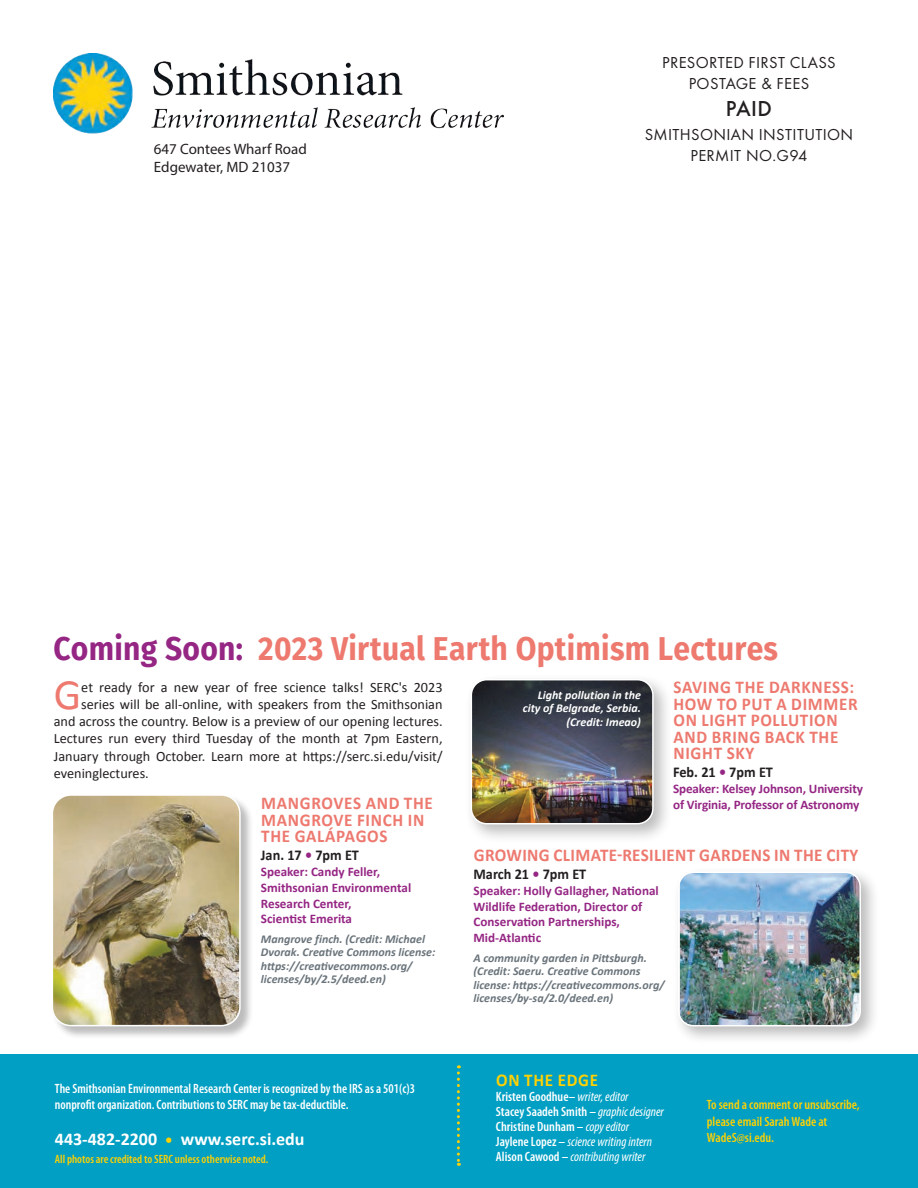
<style>
.page{position:relative;width:918px;height:1188px;background:#fff}
.page>*{position:absolute;margin:0;border:0;box-sizing:border-box;transform-origin:0 0}
.t1{font:43.65px "Calibri";color:#ed796f}
.t2{font:700 33px "Fira Sans";letter-spacing:.01em;color:#ed796f;scale:.91 1}
.t3{font:500 22.5px "Futura T";color:#231f20}
.t4{font:700 18px/16.5px "Calibri";letter-spacing:.04em;color:#ed796f;scale:.95 1}
.t5{font:700 18px "Calibri";letter-spacing:.02em;color:#ed796f;scale:.95 1}
.t6{font:700 18px "Calibri";color:#fff}
.t7{font:700 18px "Calibri";letter-spacing:.04em;color:#fed105;scale:.95 1}
.t8{font:16.5px/21px "Futura T";letter-spacing:.02em;color:#231f20;text-align:center}
.t9{font:700 15px "Calibri";color:#231f20;scale:.95 1}
.t10{font:15px/18px "Myriad Pro";color:#231f20}
.t11{font:14.25px "Calibri";color:#231f20}
.t12{font:italic condensed 13.5px/15px "Myriad Pro";color:#fff}
.t13{font:600 condensed 13.5px/16.5px "Myriad Pro";color:#fff;scale:.96 1}
.t14{font:600 condensed 13.5px/16.5px "Myriad Pro";color:#fed105}
.t15{font:700 13.2px/15.8px "Calibri";color:#952684}
.t16{font:italic 700 12px/13.5px "Calibri";color:#6a747b}
.t17{font:italic 700 12px/13.5px "Calibri";color:#fff;text-align:right}
.t18{font:600 condensed 12px "Myriad Pro";color:#fed105}
.s1{color:#952684}
.s2{font-size:15px;color:#fed105}
.s3{font-weight:600;font-style:normal}
</style>
<div class="page">
<div style="left:0;top:1055px;width:918px;height:133px;background:#009fc3"></div>
<svg style="left:457px;top:1065px;width:3px;height:101px"></svg>
<div style="left:52px;top:795px;width:202px;height:245px;background:#231f20;opacity:.3"></div>
<img style="left:52px;top:795px;width:188px;height:231px">
<div style="left:52px;top:794px;width:189px;height:232px;border:2px solid #fff;border-radius:19px"></div>
<div style="left:465px;top:673px;width:208px;height:171px;background:#231f20;opacity:.3"></div>
<img style="left:471px;top:680px;width:182px;height:144px">
<div style="left:471px;top:679px;width:183px;height:145px;border:2px solid #fff;border-radius:15px"></div>
<div style="left:673px;top:866px;width:207px;height:179px;background:#231f20;opacity:.3"></div>
<img style="left:680px;top:872px;width:180px;height:154px">
<div style="left:678px;top:871px;width:183px;height:155px;border:2px solid #fff;border-radius:15px"></div>
<img style="left:54px;top:54px;width:449px;height:80px">
<p class="t10" style="left:154px;top:140px;width:154px">647 Contees Wharf Road<br>Edgewater, MD 21037</p>
<p class="t8" style="left:662px;top:52px;width:175px">PRESORTED FIRST CLASS<br>POSTAGE &amp; FEES</p>
<h3 class="t3" style="left:726px;top:96px;width:48px">PAID</h3>
<p class="t8" style="left:645px;top:124px;width:210px">SMITHSONIAN INSTITUTION<br>PERMIT NO.G94</p>
<h2 class="t2" style="left:54px;top:621px;width:798px"><span class="s1">Coming Soon:</span> 2023 Virtual Earth Optimism Lectures</h2>
<h1 class="t1" style="left:54px;top:667px;width:29px">G</h1>
<p class="t11" style="left:81px;top:678px;width:363px">et ready for a new year of free science talks! SERC's 2023</p>
<p class="t11" style="left:81px;top:695px;width:363px">series will be all-online, with speakers from the Smithsonian</p>
<p class="t11" style="left:54px;top:712px;width:390px">and across the country. Below is a preview of our opening lectures.</p>
<p class="t11" style="left:54px;top:730px;width:390px">Lectures run every third Tuesday of the month at 7pm Eastern,</p>
<p class="t11" style="left:54px;top:747px;width:390px">January through October. Learn more at https://serc.si.edu/visit/</p>
<p class="t11" style="left:54px;top:764px;width:97px">eveninglectures.</p>
<p class="t4" style="left:261px;top:795px;width:182px">MANGROVES AND THE<br>MANGROVE FINCH IN<br>THE GALÁPAGOS</p>
<p class="t9" style="left:261px;top:846px;width:105px">Jan. 17 <span class="s1">•</span> 7pm ET</p>
<p class="t15" style="left:261px;top:864px;width:152px">Speaker: Candy Feller,<br>Smithsonian Environmental<br>Research Center,<br>Scientist Emerita</p>
<p class="t16" style="left:261px;top:932px;width:176px">Mangrove finch. (Credit: Michael<br>Dvorak. Creative Commons license: https://creativecommons.org/ licenses/by/2.5/deed.en)</p>
<p class="t13" style="left:55px;top:1080px;width:377px">The Smithsonian Environmental Research Center is recognized by the IRS as a 501(c)3 nonprofit organization. Contributions to SERC may be tax-deductible.</p>
<p class="t6" style="left:55px;top:1128px;width:251px">443-482-2200 <span class="s2">•</span> www.serc.si.edu</p>
<p class="t18" style="left:55px;top:1153px;width:215px">All photos are credited to SERC unless otherwise noted.</p>
<p class="t17" style="left:523px;top:688px;width:120px">Light pollution in the city of Belgrade, Serbia. (Credit: Imeao)</p>
<p class="t4" style="left:673px;top:679px;width:196px">SAVING THE DARKNESS:<br>HOW TO PUT A DIMMER<br>ON LIGHT POLLUTION<br>AND BRING BACK THE<br>NIGHT SKY</p>
<p class="t9" style="left:673px;top:763px;width:107px">Feb. 21 <span class="s1">•</span> 7pm ET</p>
<p class="t15" style="left:673px;top:781px;width:191px">Speaker: Kelsey Johnson, University of Virginia, Professor of Astronomy</p>
<p class="t5" style="left:474px;top:844px;width:406px">GROWING CLIMATE-RESILIENT GARDENS IN THE CITY</p>
<p class="t9" style="left:474px;top:865px;width:120px">March 21 <span class="s1">•</span> 7pm ET</p>
<p class="t15" style="left:474px;top:883px;width:187px">Speaker: Holly Gallagher, National<br>Wildlife Federation, Director of<br>Conservation Partnerships,<br>Mid-Atlantic</p>
<p class="t16" style="left:474px;top:951px;width:193px">A community garden in Pittsburgh. (Credit: Saeru. Creative Commons license: https://creativecommons.org/ licenses/by-sa/2.0/deed.en)</p>
<p class="t7" style="left:496px;top:1068px;width:109px">ON THE EDGE</p>
<p class="t12" style="left:496px;top:1089px;width:170px"><span class="s3">Kristen Goodhue–</span> writer, editor<br><span class="s3">Stacey Saadeh Smith –</span> graphic designer <span class="s3">Christine Dunham –</span> copy editor <span class="s3">Jaylene Lopez –</span> science writing intern <span class="s3">Alison Cawood –</span> contributing writer</p>
<p class="t14" style="left:707px;top:1097px;width:154px">To send a comment or unsubscribe, please email Sarah Wade at<br>WadeS@si.edu.</p>
</div>
